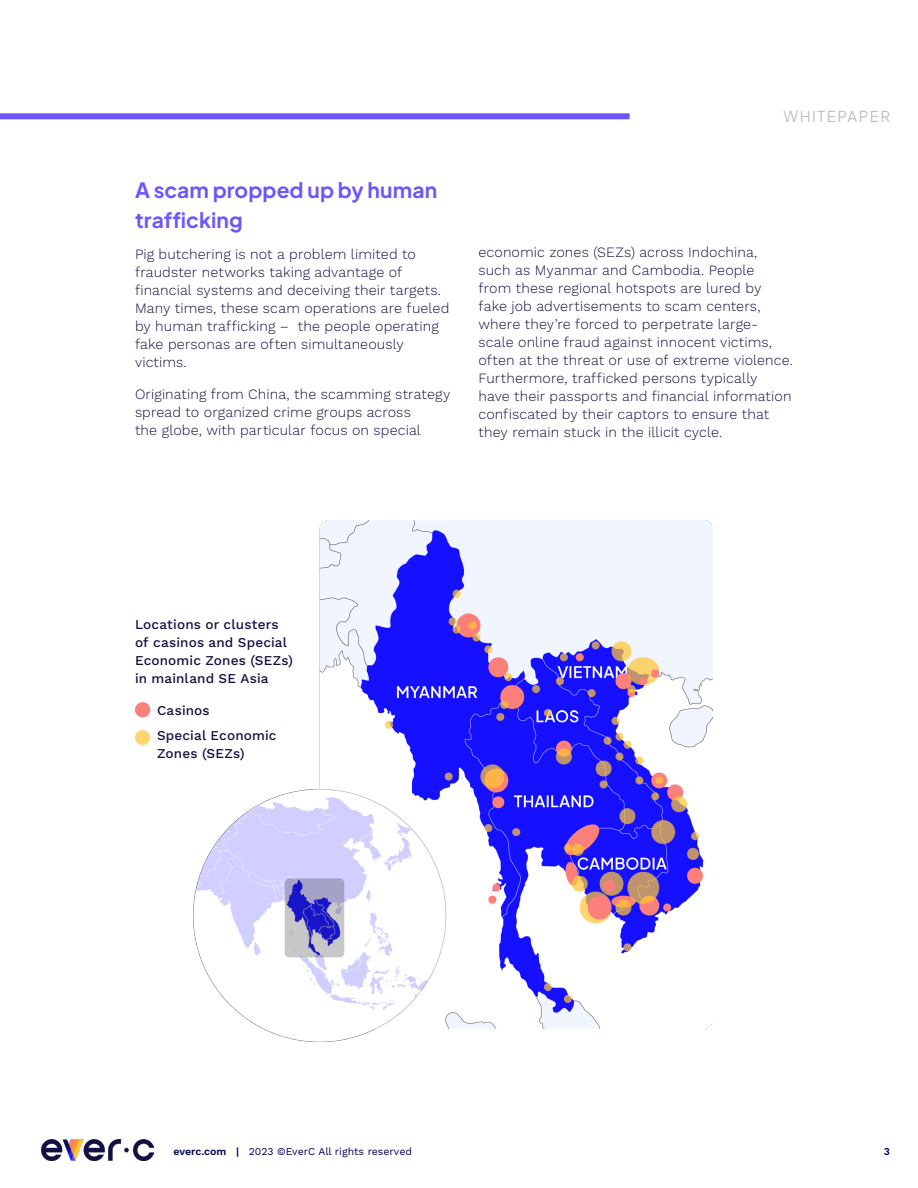
<style>
.page{position:relative;width:918px;height:1188px;background:#fff}
.page>*{position:absolute;margin:0;border:0;box-sizing:border-box;transform-origin:0 0}
.t1{font:700 21px/30px "Plus Jakarta Sans";letter-spacing:.005em;color:#6c57ff}
.t2{font:15px "Plus Jakarta Sans";letter-spacing:.1em;color:#bdbdc7}
.Body{font:300 14.25px/18px "Work Sans";letter-spacing:.005em;color:#131142}
.captions{font:500 13.5px/18px "Work Sans";letter-spacing:.01em;color:#131142}
.t3{font:10.5px "Work Sans";color:#000457}
.t4{font:600 10.5px "Work Sans";color:#000457}
.s1{font-weight:600}
</style>
<div class="page">
<img style="left:42px;top:1140px;width:111px;height:21px">
<div style="left:0;top:113px;width:630px;height:6px;background:#6c57ff"></div>
<img style="left:194px;top:521px;width:518px;height:521px">
<div style="left:135px;top:702px;width:15px;height:15px;background:#fb807b;border-radius:50%"></div>
<div style="left:135px;top:730px;width:15px;height:15px;background:#ffd66e;border-radius:50%"></div>
<h1 class="t1" style="left:135px;top:173px;width:304px">A scam propped up by human trafficking</h1>
<p class="Body" style="left:135px;top:246px;width:316px">Pig butchering is not a problem limited to fraudster networks taking advantage of financial systems and deceiving their targets.<br>Many times, these scam operations are fueled by human trafficking – the people operating fake personas are often simultaneously victims.</p>
<p class="Body" style="left:135px;top:386px;width:317px">Originating from China, the scamming strategy spread to organized crime groups across<br>the globe, with particular focus on special</p>
<p class="t2" style="left:783px;top:104px;width:108px">WHITEPAPER</p>
<p class="Body" style="left:478px;top:244px;width:316px">economic zones (SEZs) across Indochina, such as Myanmar and Cambodia. People<br>from these regional hotspots are lured by fake job advertisements to scam centers, where they’re forced to perpetrate large&shy;scale online fraud against innocent victims, often at the threat or use of extreme violence.<br>Furthermore, trafficked persons typically<br>have their passports and financial information confiscated by their captors to ensure that they remain stuck in the illicit cycle.</p>
<p class="captions" style="left:135px;top:616px;width:160px">Locations or clusters of casinos and Special<br>Economic Zones (SEZs) in mainland SE Asia</p>
<p class="captions" style="left:157px;top:702px;width:54px">Casinos</p>
<p class="captions" style="left:157px;top:727px;width:121px">Special Economic<br>Zones (SEZs)</p>
<p class="t3" style="left:173px;top:1145px;width:240px"><span class="s1">everc.com |</span> 2023 ©EverC All rights reserved</p>
<p class="t4" style="left:884px;top:1145px;width:8px">3</p>
</div>
